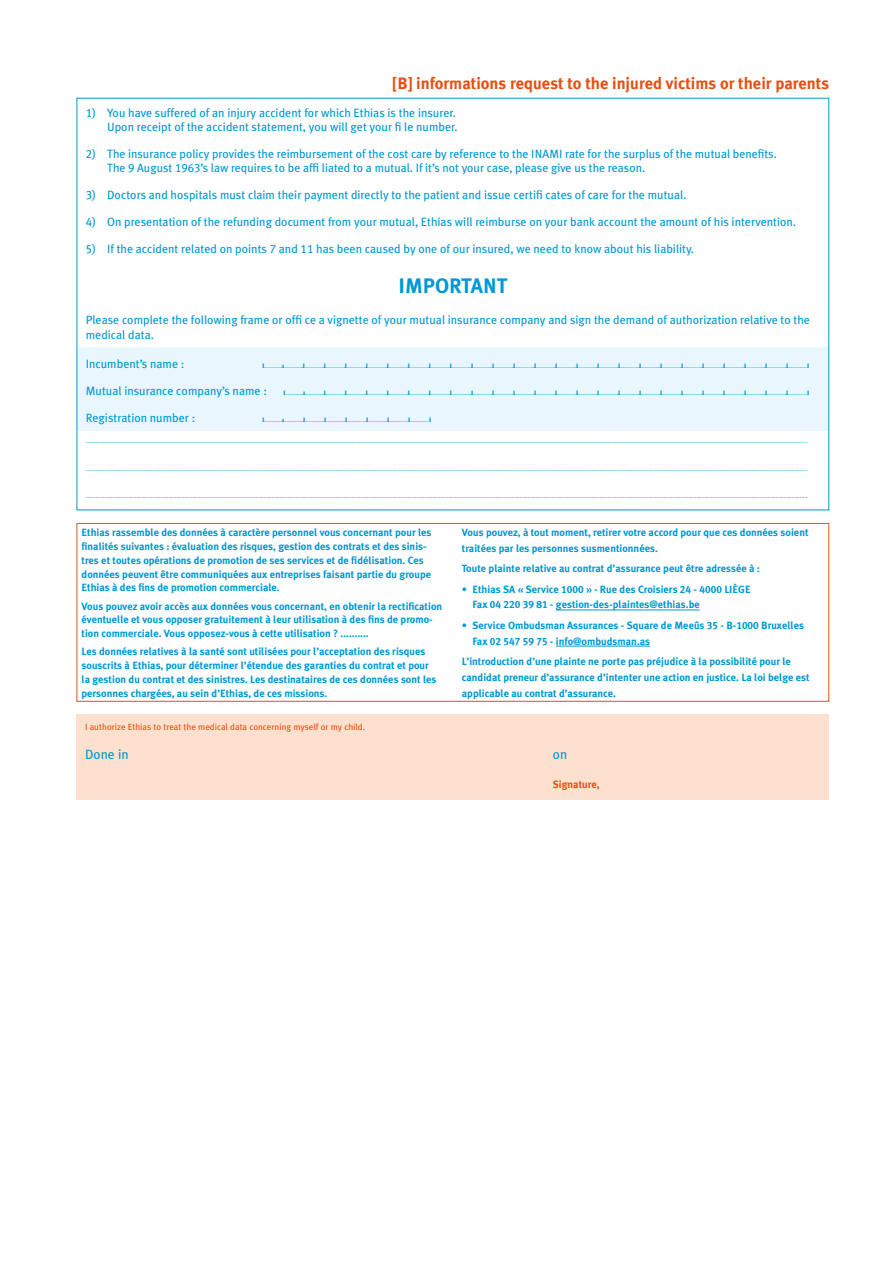
<style>
.page{position:relative;width:893px;height:1263px;background:#fff}
.page>*{position:absolute;margin:0;border:0;box-sizing:border-box;transform-origin:0 0}
.t1{font:700 21px "Meta Ethias";color:#0098d2}
.t2{font:700 16.5px "Meta Ethias";color:#e84e0f}
.t3{font:13.5px "Meta Ethias";color:#0098d2}
.t4{font:12px/14.4px "Meta Ethias";color:#0098d2}
.t5{font:700 10.5px/13.8px "Meta Ethias";color:#0098d2}
.t6{font:700 10.5px "Meta Ethias";color:#e84e0f}
.t7{font:9px "Meta Ethias";color:#e84e0f}
.t8{font:6px "Meta Ethias";color:#0098d2}
.t9{font:6px "Border";color:#0098d2;scale:3.5 1}
</style>
<div class="page">
<div style="left:77px;top:714px;width:752px;height:85px;background:#fde1ce"></div>
<hr style="left:556px;top:610px;width:144px;height:1px;background:#0098d2">
<hr style="left:556px;top:646px;width:94px;height:1px;background:#0098d2">
<div style="left:77px;top:523px;width:752px;height:179px;border:1px solid #e84e0f"></div>
<div style="left:77px;top:347px;width:752px;height:83px;background:#eaf6fd"></div>
<h2 class="t2" style="left:393px;top:74px;width:438px">[B] informations request to the injured victims or their parents</h2>
<h3 class="t4" style="left:86px;top:105px;width:373px;text-align:right">1) You have suffered of an injury accident for which Ethias is the insurer.<br>Upon receipt of the accident statement, you will get your fi le number.</h3>
<p class="t4" style="left:107px;top:146px;width:671px;text-indent:-21px">2) The insurance policy provides the reimbursement of the cost care by reference to the INAMI rate for the surplus of the mutual benefits.<br>The 9 August 1963’s law requires to be affi liated to a mutual. If it’s not your case, please give us the reason.</p>
<h3 class="t4" style="left:86px;top:188px;width:602px">3) Doctors and hospitals must claim their payment directly to the patient and issue certifi cates of care for the mutual.</h3>
<h3 class="t4" style="left:86px;top:215px;width:712px">4) On presentation of the refunding document from your mutual, Ethias will reimburse on your bank account the amount of his intervention.</h3>
<h3 class="t4" style="left:86px;top:242px;width:610px">5) If the accident related on points 7 and 11 has been caused by one of our insured, we need to know about his liability.</h3>
<h1 class="t1" style="left:399px;top:274px;width:110px">IMPORTANT</h1>
<h3 class="t4" style="left:86px;top:313px;width:726px">Please complete the following frame or offi ce a vignette of your mutual insurance company and sign the demand of authorization relative to the medical data.</h3>
<h3 class="t4" style="left:86px;top:356px;width:100px">Incumbent’s name :</h3>
<p class="t9" style="left:263px;top:362px;width:157px">13333333333333333333333333</p>
<h3 class="t4" style="left:86px;top:383px;width:183px">Mutual insurance company’s name :</h3>
<p class="t9" style="left:284px;top:389px;width:151px">1333333333333333333333333</p>
<h3 class="t4" style="left:86px;top:410px;width:111px">Registration number :</h3>
<p class="t9" style="left:263px;top:416px;width:49px">13333333</p>
<p class="t8" style="left:86px;top:438px;width:723px">......................................................................................................................................................................................................................................................................................................................................................................................................................................................................</p>
<p class="t8" style="left:86px;top:465px;width:723px">......................................................................................................................................................................................................................................................................................................................................................................................................................................................................</p>
<p class="t8" style="left:86px;top:492px;width:723px">......................................................................................................................................................................................................................................................................................................................................................................................................................................................................</p>
<p class="t5" style="left:82px;top:526px;width:351px">Ethias rassemble des données à caractère personnel vous concernant pour les finalités suivantes : évaluation des risques, gestion des contrats et des sinis&shy;tres et toutes opérations de promotion de ses services et de fidélisation. Ces données peuvent être communiquées aux entreprises faisant partie du groupe Ethias à des fins de promotion commerciale.</p>
<h3 class="t5" style="left:82px;top:599px;width:362px">Vous pouvez avoir accès aux données vous concernant, en obtenir la rectification éventuelle et vous opposer gratuitement à leur utilisation à des fins de promo&shy;tion commerciale. Vous opposez-vous à cette utilisation ? ..........</h3>
<p class="t5" style="left:82px;top:645px;width:356px">Les données relatives à la santé sont utilisées pour l’acceptation des risques souscrits à Ethias, pour déterminer l’étendue des garanties du contrat et pour la gestion du contrat et des sinistres. Les destinataires de ces données sont les personnes chargées, au sein d’Ethias, de ces missions.</p>
<h3 class="t5" style="left:462px;top:525px;width:348px;line-height:15.9px">Vous pouvez, à tout moment, retirer votre accord pour que ces données soient traitées par les personnes susmentionnées.</h3>
<h3 class="t5" style="left:462px;top:562px;width:300px">Toute plainte relative au contrat d’assurance peut être adressée à :</h3>
<h3 class="t5" style="left:472px;top:581px;width:280px;line-height:15.9px;text-indent:-11px">• Ethias SA « Service 1000 » - Rue des Croisiers 24 - 4000 LIÈGE<br>Fax 04 220 39 81 - gestion-des-plaintes@ethias.be</h3>
<h3 class="t5" style="left:472px;top:617px;width:333px;line-height:15.9px;text-indent:-11px">• Service Ombudsman Assurances - Square de Meeûs 35 - B-1000 Bruxelles<br>Fax 02 547 59 75 - info@ombudsman.as</h3>
<h3 class="t5" style="left:462px;top:653px;width:349px;line-height:15.9px">L’introduction d’une plainte ne porte pas préjudice à la possibilité pour le candidat preneur d’assurance d’intenter une action en justice. La loi belge est applicable au contrat d’assurance.</h3>
<h3 class="t7" style="left:85px;top:722px;width:282px">I authorize Ethias to treat the medical data concerning myself or my child.</h3>
<h3 class="t3" style="left:85px;top:746px;width:45px">Done in</h3>
<h3 class="t3" style="left:553px;top:746px;width:16px">on</h3>
<h3 class="t6" style="left:553px;top:778px;width:48px">Signature,</h3>
</div>
